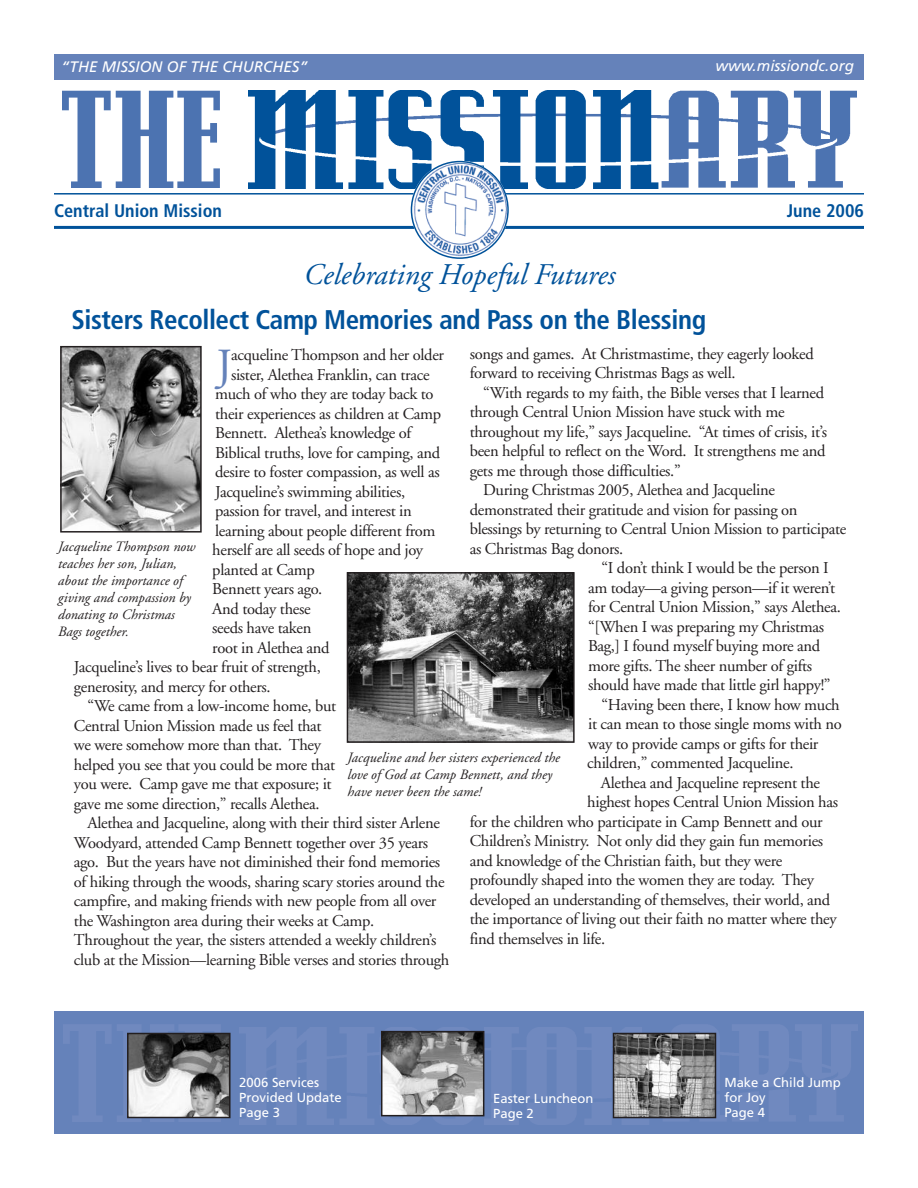
<style>
.page{position:relative;width:918px;height:1188px;background:#fff}
.page>*{position:absolute;margin:0;border:0;box-sizing:border-box;transform-origin:0 0}
.t1{font:45.9px "Adobe Garamond";color:#6582ba}
.t2{font:italic 30px "Adobe Garamond";color:#01529a}
.t3{font:700 condensed 27px "Frutiger";letter-spacing:-.015em;color:#01529a}
.t4{font:700 condensed 18.3px "Frutiger";color:#01529a}
.t5{font:16.5px/19.5px "Adobe Garamond";letter-spacing:-.02em;color:#231f20}
.t6{font:italic 15.15px "Frutiger";color:#fff}
.t7{font:italic 14.25px/17.1px "Adobe Garamond";color:#231f20}
.t8{font:13.05px/15px "Frutiger";color:#fff}
</style>
<div class="page">
<div style="left:54px;top:1012px;width:810px;height:122px;background:#6582ba"></div>
<img style="left:64px;top:1025px;width:794px;height:96px">
<img style="left:240px;top:1027px;width:472px;height:98px">
<div style="left:54px;top:54px;width:810px;height:26px;background:#6582ba"></div>
<img style="left:63px;top:90px;width:794px;height:98px">
<img style="left:249px;top:91px;width:463px;height:97px">
<img style="left:130px;top:1036px;width:98px;height:79px">
<div style="left:127px;top:1033px;width:104px;height:85px;border:2px solid #231f20"></div>
<hr style="left:54px;top:226px;width:810px;height:3px;background:#01529a">
<hr style="left:54px;top:193px;width:810px;height:2px;background:#01529a">
<svg style="left:411px;top:161px;width:98px;height:98px"></svg>
<img style="left:63px;top:349px;width:136px;height:181px">
<div style="left:60px;top:346px;width:142px;height:187px;border:2px solid #231f20"></div>
<img style="left:350px;top:575px;width:222px;height:165px">
<div style="left:347px;top:572px;width:228px;height:171px;border:2px solid #231f20"></div>
<img style="left:384px;top:1034px;width:97px;height:79px">
<div style="left:381px;top:1031px;width:103px;height:85px;border:2px solid #231f20"></div>
<img style="left:616px;top:1036px;width:97px;height:79px">
<div style="left:613px;top:1033px;width:103px;height:85px;border:2px solid #231f20"></div>
<p class="t6" style="left:61px;top:61px;width:248px">“THE MISSION OF THE CHURCHES”</p>
<p class="t6" style="left:715px;top:60px;width:140px">www.missiondc.org</p>
<p class="t4" style="left:54px;top:203px;width:169px">Central Union Mission</p>
<p class="t4" style="left:787px;top:203px;width:79px">June 2006</p>
<h2 class="t2" style="left:303px;top:262px;width:313px">Celebrating Hopeful Futures</h2>
<h3 class="t3" style="left:71px;top:308px;width:636px">Sisters Recollect Camp Memories and Pass on the Blessing</h3>
<h1 class="t1" style="left:216px;top:347px;width:17px">J</h1>
<p class="t5" style="left:231px;top:347px;width:214px">acqueline Thompson and her older</p>
<p class="t5" style="left:470px;top:345px;width:346px">songs and games. At Christmastime, they eagerly looked forward to receiving Christmas Bags as well.</p>
<p class="t5" style="left:483px;top:384px;width:342px">“With regards to my faith, the Bible verses that I learned</p>
<p class="t5" style="left:470px;top:404px;width:316px">through Central Union Mission have stuck with me</p>
<p class="t5" style="left:470px;top:423px;width:359px">throughout my life,” says Jacqueline. “At times of crisis, it’s</p>
<p class="t5" style="left:470px;top:443px;width:357px">been helpful to reflect on the Word. It strengthens me and</p>
<p class="t5" style="left:470px;top:462px;width:213px">gets me through those difficulties.”</p>
<p class="t5" style="left:483px;top:482px;width:293px">During Christmas 2005, Alethea and Jacqueline</p>
<p class="t5" style="left:470px;top:501px;width:329px">demonstrated their gratitude and vision for passing on</p>
<p class="t5" style="left:470px;top:521px;width:378px">blessings by returning to Central Union Mission to participate</p>
<p class="t5" style="left:470px;top:540px;width:155px">as Christmas Bag donors.</p>
<p class="t5" style="left:602px;top:560px;width:229px">“I don’t think I would be the person I</p>
<p class="t5" style="left:588px;top:579px;width:249px">am today—a giving person—if it weren’t</p>
<p class="t5" style="left:588px;top:599px;width:254px">for Central Union Mission,” says Alethea.</p>
<p class="t5" style="left:588px;top:618px;width:238px">“[When I was preparing my Christmas</p>
<p class="t5" style="left:588px;top:638px;width:234px">Bag,] I found myself buying more and</p>
<p class="t5" style="left:588px;top:657px;width:226px">more gifts. The sheer number of gifts</p>
<p class="t5" style="left:588px;top:677px;width:244px">should have made that little girl happy!”</p>
<p class="t5" style="left:602px;top:696px;width:240px">“Having been there, I know how much</p>
<p class="t5" style="left:588px;top:716px;width:255px">it can mean to those single moms with no</p>
<p class="t5" style="left:588px;top:735px;width:232px">way to provide camps or gifts for their</p>
<p class="t5" style="left:587px;top:755px;width:208px">children,” commented Jacqueline.</p>
<p class="t5" style="left:601px;top:774px;width:221px">Alethea and Jacqueline represent the</p>
<p class="t5" style="left:587px;top:794px;width:252px">highest hopes Central Union Mission has</p>
<p class="t5" style="left:470px;top:813px;width:355px">for the children who participate in Camp Bennett and our</p>
<p class="t5" style="left:470px;top:833px;width:355px">Children’s Ministry. Not only did they gain fun memories</p>
<p class="t5" style="left:470px;top:852px;width:314px">and knowledge of the Christian faith, but they were</p>
<p class="t5" style="left:470px;top:872px;width:346px">profoundly shaped into the women they are today. They</p>
<p class="t5" style="left:470px;top:891px;width:362px">developed an understanding of themselves, their world, and</p>
<p class="t5" style="left:470px;top:911px;width:368px">the importance of living out their faith no matter where they</p>
<p class="t5" style="left:470px;top:930px;width:137px">find themselves in life.</p>
<p class="t5" style="left:231px;top:366px;width:200px">sister, Alethea Franklin, can trace</p>
<p class="t5" style="left:215px;top:386px;width:220px">much of who they are today back to</p>
<p class="t5" style="left:215px;top:405px;width:228px">their experiences as children at Camp</p>
<p class="t5" style="left:215px;top:425px;width:198px">Bennett. Alethea’s knowledge of</p>
<p class="t5" style="left:215px;top:444px;width:226px">Biblical truths, love for camping, and</p>
<p class="t5" style="left:215px;top:464px;width:226px">desire to foster compassion, as well as</p>
<p class="t5" style="left:215px;top:483px;width:192px">Jacqueline’s swimming abilities,</p>
<p class="t5" style="left:215px;top:503px;width:198px">passion for travel, and interest in</p>
<p class="t5" style="left:215px;top:522px;width:222px">learning about people different from</p>
<p class="t5" style="left:212px;top:542px;width:212px">herself are all seeds of hope and joy</p>
<p class="t5" style="left:212px;top:561px;width:104px">planted at Camp</p>
<p class="t5" style="left:212px;top:581px;width:112px">Bennett years ago.</p>
<p class="t5" style="left:212px;top:600px;width:100px">And today these</p>
<p class="t5" style="left:212px;top:620px;width:101px">seeds have taken</p>
<p class="t5" style="left:212px;top:639px;width:119px">root in Alethea and</p>
<p class="t5" style="left:74px;top:659px;width:248px">Jacqueline’s lives to bear fruit of strength,</p>
<p class="t5" style="left:74px;top:678px;width:198px">generosity, and mercy for others.</p>
<p class="t5" style="left:87px;top:698px;width:250px">“We came from a low-income home, but</p>
<p class="t5" style="left:74px;top:717px;width:249px">Central Union Mission made us feel that</p>
<p class="t5" style="left:74px;top:737px;width:249px">we were somehow more than that. They</p>
<p class="t5" style="left:74px;top:756px;width:263px">helped you see that you could be more that</p>
<p class="t5" style="left:74px;top:776px;width:259px">you were. Camp gave me that exposure; it</p>
<p class="t5" style="left:74px;top:795px;width:247px">gave me some direction,” recalls Alethea.</p>
<p class="t5" style="left:87px;top:815px;width:354px">Alethea and Jacqueline, along with their third sister Arlene</p>
<p class="t5" style="left:74px;top:834px;width:356px">Woodyard, attended Camp Bennett together over 35 years</p>
<p class="t5" style="left:74px;top:854px;width:368px">ago. But the years have not diminished their fond memories</p>
<p class="t5" style="left:74px;top:873px;width:372px">of hiking through the woods, sharing scary stories around the</p>
<p class="t5" style="left:74px;top:893px;width:364px">campfire, and making friends with new people from all over</p>
<p class="t5" style="left:74px;top:912px;width:302px">the Washington area during their weeks at Camp.</p>
<p class="t5" style="left:74px;top:932px;width:364px">Throughout the year, the sisters attended a weekly children’s</p>
<p class="t5" style="left:74px;top:951px;width:377px">club at the Mission—learning Bible verses and stories through</p>
<p class="t7" style="left:58px;top:539px;width:139px">Jacqueline Thompson now teaches her son, Julian, about the importance of giving and compassion by donating to Christmas<br>Bags together.</p>
<p class="t7" style="left:347px;top:750px;width:214px">Jacqueline and her sisters experienced the love of God at Camp Bennett, and they have never been the same!</p>
<p class="t8" style="left:239px;top:1076px;width:104px">2006 Services<br>Provided Update<br>Page 3</p>
<p class="t8" style="left:493px;top:1092px;width:102px">Easter Luncheon<br>Page 2</p>
<p class="t8" style="left:724px;top:1076px;width:118px">Make a Child Jump for Joy<br>Page 4</p>
</div>
